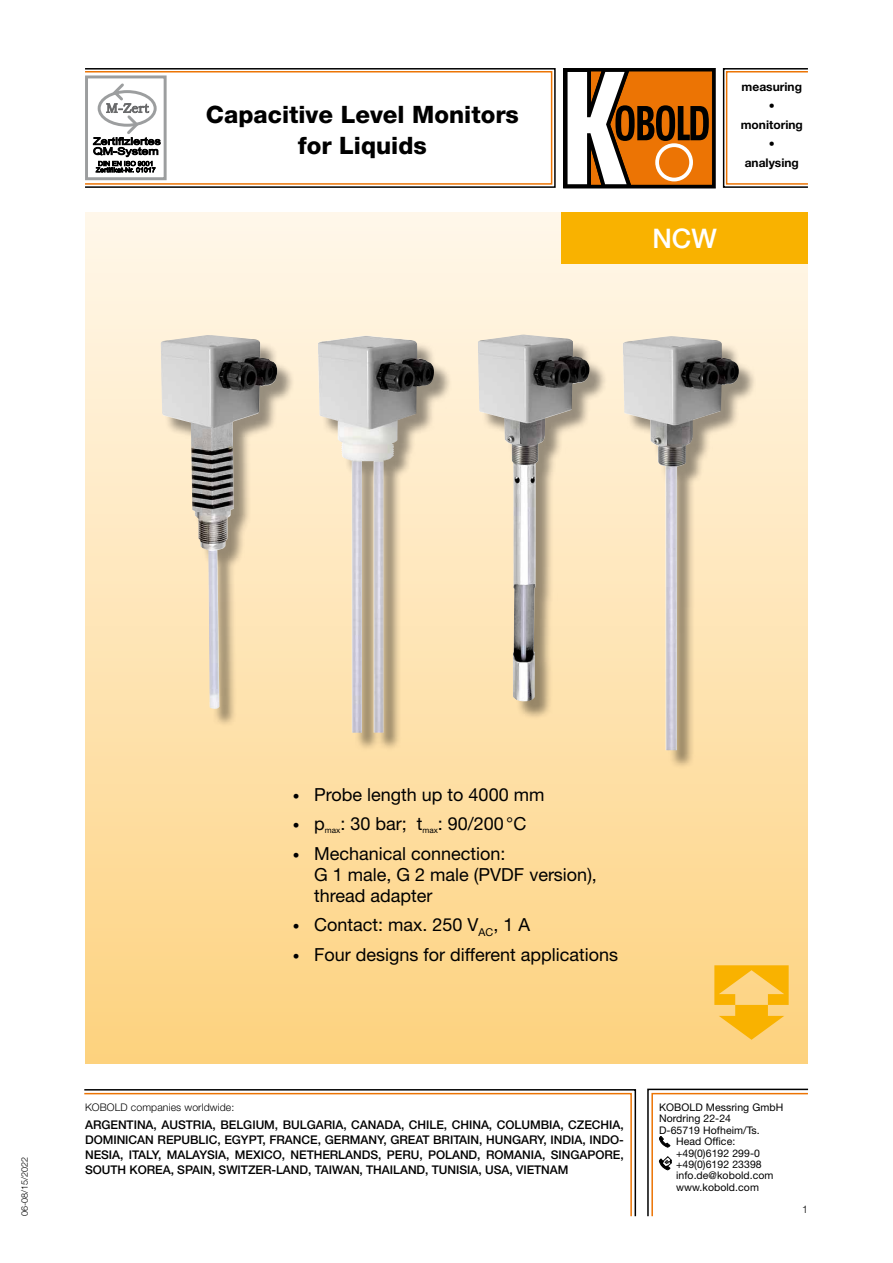
<style>
.page{position:relative;width:893px;height:1263px;background:#fff}
.page>*{position:absolute;margin:0;border:0;box-sizing:border-box;transform-origin:0 0}
.t1{font:500 27px "Helvetica Neue LT Std";color:#fff}
.t2{font:800 24px/30.5px "Helvetica Neue LT Std";color:#000;text-align:center}
.t3{font:18px/21px "Helvetica Neue LT Std";color:#000}
.t4{font:500 12px/15px "Helvetica Neue LT Std";letter-spacing:-.005em;color:#000;text-align:justify}
.t5{font:700 12px/19px "Helvetica Neue LT Std";color:#000;text-align:center}
.t6{font:10.5px "Helvetica Neue LT Std";letter-spacing:.005em;color:#000}
.t7{font:300 10.5px "Helvetica Neue LT Std";letter-spacing:.01em;color:#000}
.t8{font:300 9px "Helvetica Neue LT Std";color:#000}
.s1{font-weight:300;font-size:13.5px}
</style>
<div class="page">
<div style="left:85px;top:213px;width:723px;height:850px;background:linear-gradient(to bottom,#fff7eb,#fdd280)"></div>
<div style="left:84px;top:71px;width:468px;height:114px;border:2px solid #ec7404"></div>
<div style="left:726px;top:71px;width:83px;height:114px;border:2px solid #ec7404"></div>
<div style="left:84px;top:68px;width:472px;height:120px;border:2px solid #000"></div>
<div style="left:723px;top:68px;width:86px;height:120px;border:2px solid #000"></div>
<svg style="left:563px;top:68px;width:149px;height:120px"></svg>
<div style="left:655px;top:143px;width:38px;height:38px;border:4px solid #fff;border-radius:50%"></div>
<div style="left:85px;top:75px;width:82px;height:105px;border:3px solid #9c9e9f"></div>
<svg style="left:93px;top:83px;width:68px;height:90px"></svg>
<svg style="left:714px;top:965px;width:75px;height:75px"></svg>
<div style="left:561px;top:213px;width:247px;height:51px;background:#f9b200"></div>
<svg style="left:84px;top:1089px;width:553px;height:128px"></svg>
<div style="left:163px;top:338px;width:132px;height:389px;background:#000;opacity:.41"></div>
<img style="left:160px;top:335px;width:117px;height:374px">
<div style="left:320px;top:338px;width:132px;height:413px;background:#000;opacity:.41"></div>
<img style="left:318px;top:336px;width:116px;height:397px">
<div style="left:481px;top:337px;width:127px;height:383px;background:#000;opacity:.41"></div>
<img style="left:477px;top:335px;width:112px;height:366px">
<div style="left:625px;top:338px;width:132px;height:431px;background:#000;opacity:.41"></div>
<img style="left:623px;top:336px;width:116px;height:414px">
<svg style="left:647px;top:1088px;width:162px;height:129px"></svg>
<h2 class="t2" style="left:206px;top:99px;width:314px">Capacitive Level Monitors for Liquids</h2>
<h1 class="t1" style="left:652px;top:222px;width:66px">NCW</h1>
<p class="t5" style="left:741px;top:77px;width:64px">measuring • monitoring • analysing</p>
<p class="t8" style="left:19px;top:1216px;width:61px;rotate:-90deg">06-08/15/2022</p>
<h3 class="t3" style="left:293px;top:783px;width:253px"><span class="s1">•</span> Probe length up to 4000 mm</h3>
<h3 class="t3" style="left:293px;top:813px;width:235px"><span class="s1">•</span> p<sub>max</sub>: 30 bar; t<sub>max</sub>: 90/200°C</h3>
<h3 class="t3" style="left:314px;top:842px;width:284px;text-indent:-21px"><span class="s1">•</span> Mechanical connection:<br>G 1 male, G 2 male (PVDF version), thread adapter</h3>
<h3 class="t3" style="left:293px;top:914px;width:239px"><span class="s1">•</span> Contact: max. 250 V<sub>AC</sub>, 1 A</h3>
<h3 class="t3" style="left:293px;top:943px;width:327px"><span class="s1">•</span> Four designs for different applications</h3>
<p class="t7" style="left:85px;top:1101px;width:151px">KOBOLD companies worldwide:</p>
<p class="t4" style="left:85px;top:1117px;width:540px">ARGENTINA, AUSTRIA, BELGIUM, BULGARIA, CANADA, CHILE, CHINA, COLUMBIA, CZECHIA, DOMINICAN REPUBLIC, EGYPT, FRANCE, GERMANY, GREAT BRITAIN, HUNGARY, INDIA, INDO-NESIA, ITALY, MALAYSIA, MEXICO, NETHERLANDS, PERU, POLAND, ROMANIA, SINGAPORE, SOUTH KOREA, SPAIN, SWITZER-LAND, TAIWAN, THAILAND, TUNISIA, USA, VIETNAM</p>
<p class="t6" style="left:659px;top:1101px;width:126px">KOBOLD Messring GmbH</p>
<p class="t6" style="left:659px;top:1112px;width:74px">Nordring 22-24</p>
<p class="t6" style="left:659px;top:1124px;width:102px">D-65719 Hofheim/Ts.</p>
<p class="t6" style="left:676px;top:1135px;width:61px">Head Office:</p>
<p class="t6" style="left:676px;top:1146px;width:85px">+49(0)6192 299-0</p>
<p class="t6" style="left:676px;top:1158px;width:87px">+49(0)6192 23398</p>
<p class="t6" style="left:676px;top:1169px;width:99px">info.de@kobold.com</p>
<p class="t6" style="left:676px;top:1181px;width:84px">www.kobold.com</p>
<p class="t7" style="left:802px;top:1203px;width:7px">1</p>
</div>
